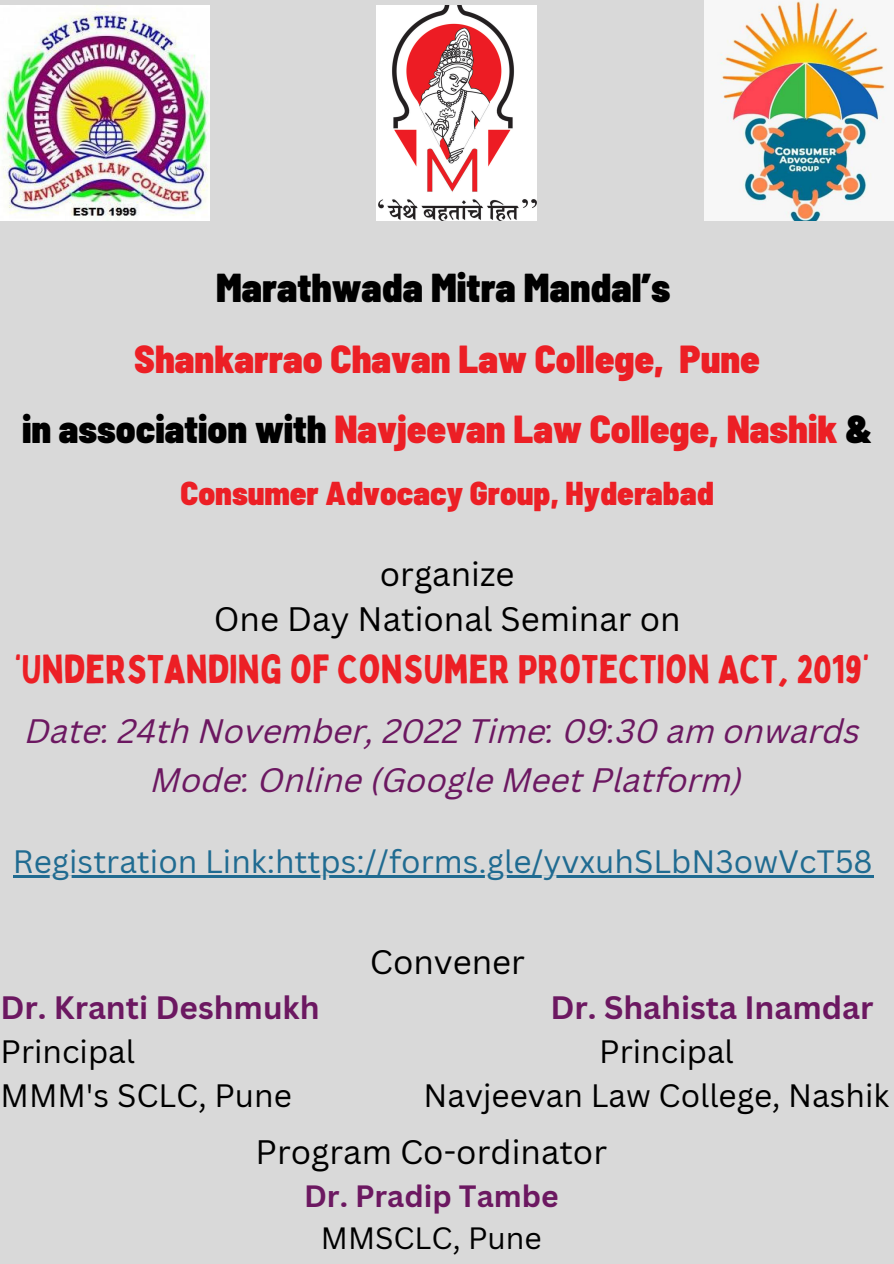
<style>
.page{position:relative;width:894px;height:1264px;background:#fff}
.page>*{position:absolute;margin:0;border:0;box-sizing:border-box;transform-origin:0 0}
.t1{font:900 semi-condensed 40.2px "Barlow";color:#000}
.t2{font:39.45px "Bobby Jones";color:#ec1f25}
.t3{font:900 semi-condensed 39px/69.8px "Barlow";color:#ec1f25;text-align:center}
.t4{font:italic 33px/49.5px "Canva Sans";color:#6c1861;text-align:center}
.t5{font:33px/44.4px "Canva Sans";color:#000;text-align:center}
.t6{font:900 semi-condensed 33px "Barlow";color:#ec1f25}
.t7{font:31.5px "Canva Sans";color:#000}
.t8{font:31.5px "Canva Sans";color:#206b91}
.t9{font:700 31.5px "Canva Sans";color:#6c1861}
.t10{font:700 30px "Canva Sans";color:#6c1861}
.t11{font:30px "Canva Sans";color:#000}
.s1{color:#000}
</style>
<div class="page">
<div style="left:0;top:0;width:893px;height:1263px;background:#d9d9d9"></div>
<img style="left:376px;top:6px;width:160px;height:215px">
<img style="left:0;top:6px;width:209px;height:215px">
<img style="left:704px;top:0;width:189px;height:221px">
<hr style="left:13px;top:875px;width:860px;height:3px;background:#206b91">
<p class="t1" style="left:216px;top:262px;width:455px">Marathwada Mitra Mandal’s</p>
<p class="t3" style="left:22px;top:322px;width:851px">Shankarrao Chavan Law College, Pune<br><span class="s1">in association with</span> Navjeevan Law College, Nashik <span class="s1">&amp;</span></p>
<p class="t6" style="left:180px;top:471px;width:534px">Consumer Advocacy Group, Hyderabad</p>
<p class="t5" style="left:214px;top:551px;width:468px">organize<br>One Day National Seminar on</p>
<p class="t2" style="left:14px;top:644px;width:856px">‘UNDERSTANDING OF CONSUMER PROTECTION ACT, 2019’</p>
<p class="t4" style="left:25px;top:709px;width:836px">Date: 24th November, 2022 Time: 09:30 am onwards<br>Mode: Online (Google Meet Platform)</p>
<p class="t8" style="left:13px;top:839px;width:861px">Registration Link:https://forms.gle/yvxuhSLbN3owVcT58</p>
<p class="t5" style="left:370px;top:938px;width:156px">Convener</p>
<p class="t9" style="left:1px;top:985px;width:320px">Dr. Kranti Deshmukh</p>
<p class="t9" style="left:550px;top:985px;width:324px">Dr. Shahista Inamdar</p>
<p class="t7" style="left:1px;top:1029px;width:136px">Principal</p>
<p class="t7" style="left:599px;top:1029px;width:136px">Principal</p>
<p class="t7" style="left:1px;top:1073px;width:293px">MMM's SCLC, Pune</p>
<p class="t7" style="left:423px;top:1073px;width:467px">Navjeevan Law College, Nashik</p>
<p class="t5" style="left:255px;top:1129px;width:353px">Program Co-ordinator</p>
<p class="t10" style="left:304px;top:1174px;width:256px">Dr. Pradip Tambe</p>
<p class="t11" style="left:321px;top:1216px;width:222px">MMSCLC, Pune</p>
</div>
